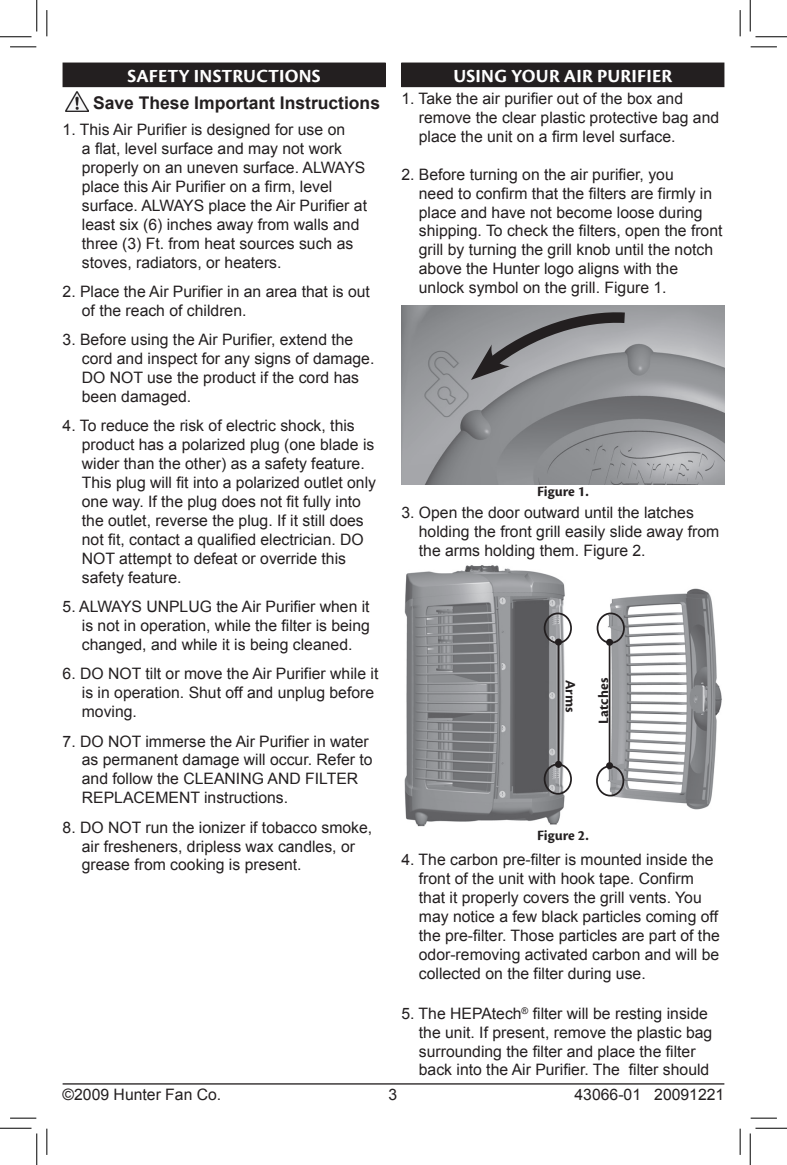
<style>
.page{position:relative;width:787px;height:1165px;background:#fff}
.page>*{position:absolute;margin:0;border:0;box-sizing:border-box;transform-origin:0 0}
.t1{font:700 19.25px "Cronos Pro";letter-spacing:.01em;color:#fff}
.t2{font:700 17.5px "Arial";color:#231f20}
.t3{font:15.75px/18.9px "Arial";color:#231f20}
.t4{font:700 14.88px "Cronos Pro";color:#231f20}
</style>
<div class="page">
<hr style="left:63px;top:1083px;width:661px;height:1px;background:#231f20">
<div style="left:402px;top:63px;width:322px;height:24px;background:#231f20"></div>
<img style="left:65px;top:91px;width:23px;height:20px">
<div style="left:63px;top:63px;width:322px;height:24px;background:#231f20"></div>
<img style="left:404px;top:565px;width:318px;height:262px">
<div style="left:596px;top:612px;width:29px;height:32px;border:2px solid #231f20;border-radius:50%"></div>
<div style="left:596px;top:765px;width:28px;height:31px;border:2px solid #231f20;border-radius:50%"></div>
<div style="left:543px;top:763px;width:29px;height:31px;border:2px solid #231f20;border-radius:50%"></div>
<div style="left:543px;top:612px;width:29px;height:32px;border:2px solid #231f20;border-radius:50%"></div>
<hr style="left:608px;top:642px;width:2px;height:123px;background:#231f20">
<div style="left:606px;top:639px;width:7px;height:7px;background:#231f20;border-radius:50%"></div>
<div style="left:606px;top:762px;width:7px;height:7px;background:#231f20;border-radius:50%"></div>
<hr style="left:557px;top:642px;width:2px;height:122px;background:#231f20">
<div style="left:555px;top:638px;width:7px;height:7px;background:#231f20;border-radius:50%"></div>
<div style="left:555px;top:761px;width:7px;height:7px;background:#231f20;border-radius:50%"></div>
<img style="left:401px;top:305px;width:323px;height:179px">
<svg style="left:471px;top:308px;width:164px;height:72px;background:#898a8d"></svg>
<svg style="left:10px;top:47px;width:26px;height:1px"></svg>
<svg style="left:750px;top:47px;width:27px;height:1px"></svg>
<svg style="left:10px;top:1118px;width:26px;height:1px"></svg>
<svg style="left:750px;top:1118px;width:27px;height:1px"></svg>
<svg style="left:47px;top:10px;width:1px;height:26px"></svg>
<svg style="left:47px;top:1128px;width:1px;height:27px"></svg>
<svg style="left:740px;top:10px;width:1px;height:26px"></svg>
<svg style="left:740px;top:1128px;width:1px;height:27px"></svg>
<hr style="left:0;top:36px;width:32px;height:1px;background:#000">
<hr style="left:755px;top:36px;width:32px;height:1px;background:#000">
<hr style="left:0;top:1128px;width:32px;height:1px;background:#000">
<hr style="left:755px;top:1128px;width:32px;height:1px;background:#000">
<hr style="left:36px;top:0;width:1px;height:32px;background:#000">
<hr style="left:36px;top:1133px;width:1px;height:32px;background:#000">
<hr style="left:750px;top:0;width:1px;height:32px;background:#000">
<hr style="left:750px;top:1133px;width:1px;height:32px;background:#000">
<p class="t1" style="left:127px;top:65px;width:195px">SAFETY INSTRUCTIONS</p>
<p class="t2" style="left:93px;top:92px;width:288px">Save These Important Instructions</p>
<p class="t3" style="left:82px;top:120px;width:287px;text-indent:-19px">1. This Air Purifier is designed for use on<br>a flat, level surface and may not work properly on an uneven surface. ALWAYS place this Air Purifier on a firm, level surface. ALWAYS place the Air Purifier at least six (6) inches away from walls and three (3) Ft. from heat sources such as stoves, radiators, or heaters.</p>
<p class="t3" style="left:82px;top:282px;width:290px;text-indent:-19px">2. Place the Air Purifier in an area that is out of the reach of children.</p>
<p class="t3" style="left:82px;top:330px;width:294px;text-indent:-19px">3. Before using the Air Purifier, extend the cord and inspect for any signs of damage.<br>DO NOT use the product if the cord has been damaged.</p>
<p class="t3" style="left:82px;top:417px;width:296px;text-indent:-19px">4. To reduce the risk of electric shock, this product has a polarized plug (one blade is wider than the other) as a safety feature.<br>This plug will fit into a polarized outlet only one way. If the plug does not fit fully into the outlet, reverse the plug. If it still does not fit, contact a qualified electrician. DO NOT attempt to defeat or override this safety feature.</p>
<p class="t3" style="left:82px;top:597px;width:290px;text-align:justify;text-indent:-19px">5. ALWAYS UNPLUG the Air Purifier when it is not in operation, while the filter is being changed, and while it is being cleaned.</p>
<p class="t3" style="left:82px;top:664px;width:298px;text-indent:-19px">6. DO NOT tilt or move the Air Purifier while it is in operation. Shut off and unplug before moving.</p>
<p class="t3" style="left:82px;top:732px;width:292px;text-indent:-19px">7. DO NOT immerse the Air Purifier in water as permanent damage will occur. Refer to and follow the CLEANING AND FILTER REPLACEMENT instructions.</p>
<p class="t3" style="left:82px;top:818px;width:292px;text-indent:-19px">8. DO NOT run the ionizer if tobacco smoke, air fresheners, dripless wax candles, or grease from cooking is present.</p>
<p class="t1" style="left:453px;top:65px;width:220px">USING YOUR AIR PURIFIER</p>
<p class="t3" style="left:419px;top:89px;width:302px;text-indent:-17px">1. Take the air purifier out of the box and remove the clear plastic protective bag and place the unit on a firm level surface.</p>
<p class="t3" style="left:419px;top:165px;width:305px;text-indent:-17px">2. Before turning on the air purifier, you<br>need to confirm that the filters are firmly in place and have not become loose during shipping. To check the filters, open the front grill by turning the grill knob until the notch above the Hunter logo aligns with the unlock symbol on the grill. Figure 1.</p>
<p class="t4" style="left:537px;top:483px;width:53px">FIGURE 1.</p>
<p class="t3" style="left:419px;top:503px;width:302px;text-indent:-17px">3. Open the door outward until the latches holding the front grill easily slide away from the arms holding them. Figure 2.</p>
<p class="t4" style="left:579px;top:679px;width:34px;rotate:90deg">ARMS</p>
<p class="t4" style="left:595px;top:724px;width:47px;rotate:-90deg">LATCHES</p>
<p class="t4" style="left:537px;top:827px;width:53px">FIGURE 2.</p>
<p class="t3" style="left:419px;top:850px;width:302px;text-indent:-17px">4. The carbon pre-filter is mounted inside the front of the unit with hook tape. Confirm that it properly covers the grill vents. You may notice a few black particles coming off the pre-filter. Those particles are part of the odor-removing activated carbon and will be collected on the filter during use.</p>
<p class="t3" style="left:419px;top:1004px;width:295px;text-indent:-18px">5. The HEPAtech<sup>®</sup> filter will be resting inside the unit. If present, remove the plastic bag surrounding the filter and place the filter back into the Air Purifier. The filter should</p>
<p class="t3" style="left:63px;top:1084px;width:160px">©2009 Hunter Fan Co.</p>
<p class="t3" style="left:388px;top:1084px;width:10px">3</p>
<p class="t3" style="left:574px;top:1084px;width:151px">43066-01 20091221</p>
</div>
